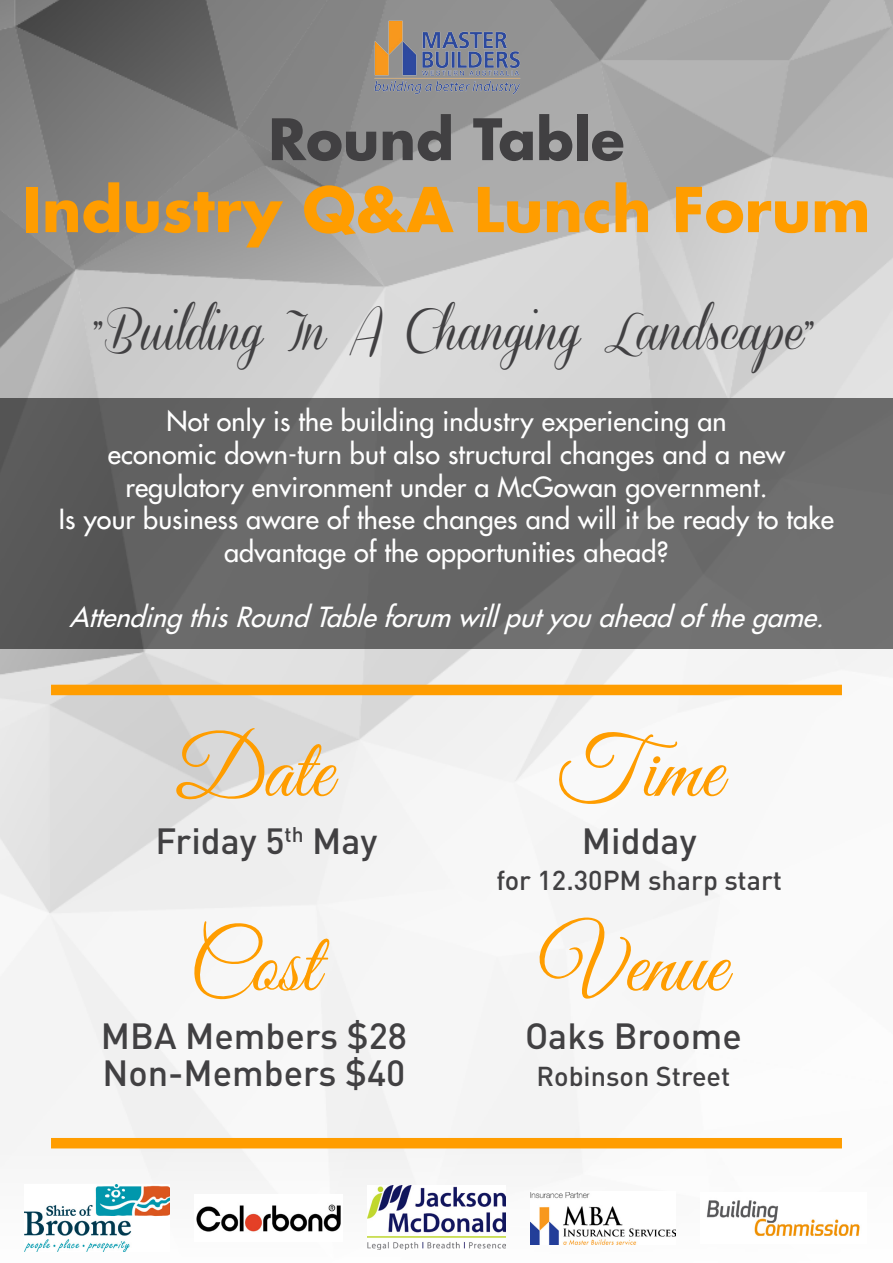
<style>
.page{position:relative;width:893px;height:1263px;background:#fff}
.page>*{position:absolute;margin:0;border:0;box-sizing:border-box;transform-origin:0 0}
.t1{font:86.25px "Great Vibes";color:#ff9d00}
.t2{font:700 60px "Futura";color:#ff9d00}
.t3{font:700 55.5px "Futura";color:#414042}
.t4{font:45.75px "Coneria Script Demo";color:#414042}
.t5{font:500 36px/37.5px "DIN Pro";color:#414042}
.t6{font:27px/32.5px "Futura";letter-spacing:.005em;color:#fff;text-align:center}
.t7{font:italic 27px "Futura";color:#fff}
.t8{font:500 27px "DIN Pro";color:#414042}
</style>
<div class="page">
<img style="left:0;top:0;width:893px;height:1143px">
<div style="left:0;top:398px;width:893px;height:250px;background:linear-gradient(to right,#5c5c5c,#707070)"></div>
<img style="left:196px;top:1204px;width:145px;height:28px">
<img style="left:531px;top:1192px;width:144px;height:52px">
<img style="left:368px;top:1186px;width:137px;height:64px">
<img style="left:25px;top:1184px;width:145px;height:67px">
<img style="left:371px;top:18px;width:150px;height:77px">
<div style="left:51px;top:685px;width:791px;height:10px;background:#ff9d00"></div>
<div style="left:51px;top:1138px;width:791px;height:10px;background:#ff9d00"></div>
<img style="left:706px;top:1200px;width:154px;height:36px">
<h3 class="t3" style="left:268px;top:101px;width:358px">Round Table</h3>
<h2 class="t2" style="left:22px;top:168px;width:849px">Industry Q&amp;A Lunch Forum</h2>
<h3 class="t4" style="left:93px;top:307px;width:724px">"Building In A Changing Landscape"</h3>
<p class="t6" style="left:59px;top:405px;width:777px">Not only is the building industry experiencing an<br>economic down-turn but also structural changes and a new regulatory environment under a McGowan government.<br>Is your business aware of these changes and will it be ready to take advantage of the opportunities ahead?</p>
<p class="t7" style="left:69px;top:600px;width:765px">AttendingthisRoundTableforum willputyouaheadofthegame.</p>
<h1 class="t1" style="left:176px;top:722px;width:158px">Date</h1>
<h3 class="t5" style="left:156px;top:821px;width:223px">Friday 5<sup>th</sup> May</h3>
<h3 class="t5" style="left:582px;top:821px;width:116px">Midday</h3>
<p class="t8" style="left:496px;top:862px;width:287px">for 12.30PM sharp start</p>
<h1 class="t1" style="left:556px;top:722px;width:167px">Time</h1>
<h1 class="t1" style="left:189px;top:917px;width:131px">Cost</h1>
<h3 class="t5" style="left:101px;top:1016px;width:308px">MBA Members $28<br>Non-Members $40</h3>
<h1 class="t1" style="left:540px;top:917px;width:188px">Venue</h1>
<h3 class="t5" style="left:525px;top:1016px;width:218px">Oaks Broome</h3>
<p class="t8" style="left:536px;top:1058px;width:195px">Robinson Street</p>
</div>
